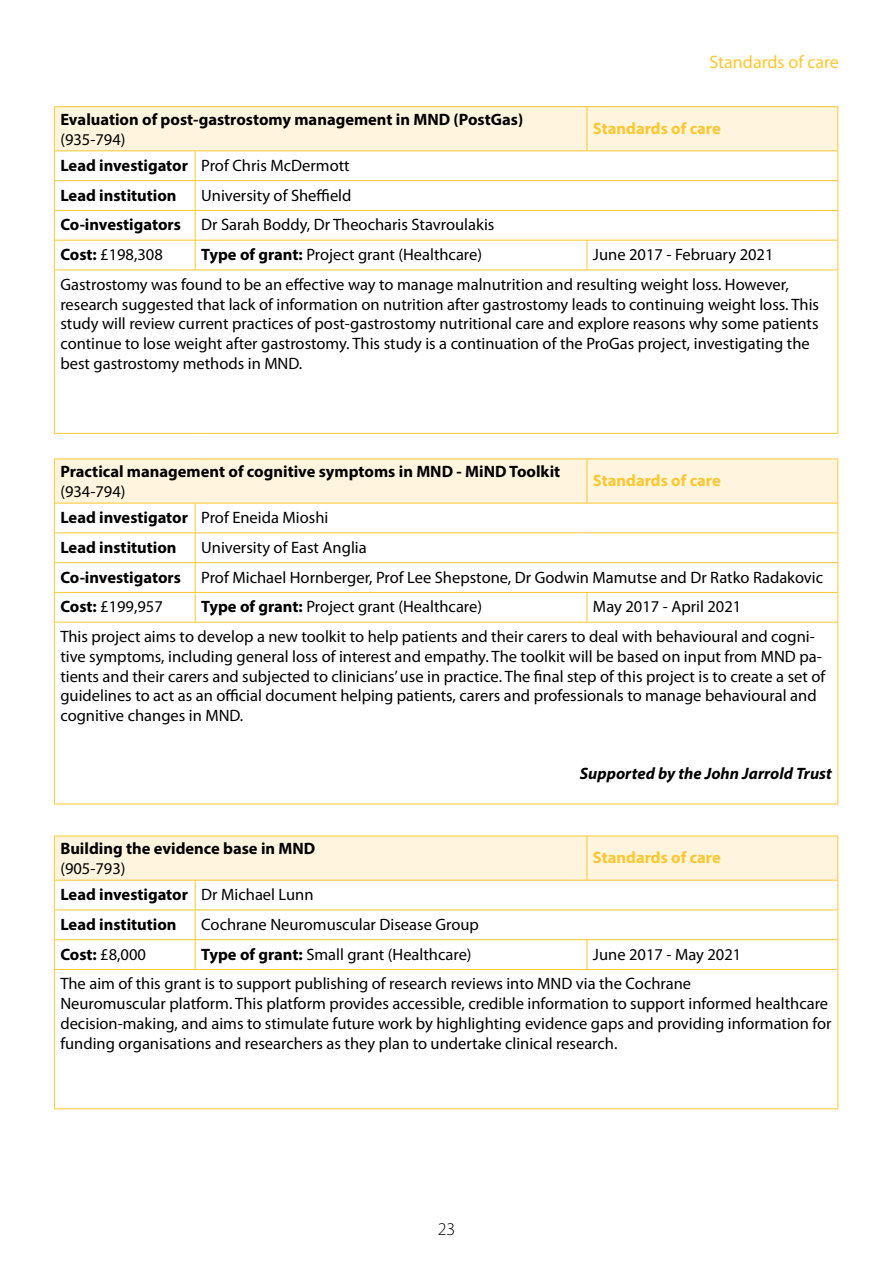
<style>
.page{position:relative;width:893px;height:1263px;background:#fff}
.page>*{position:absolute;margin:0;border:0;box-sizing:border-box;transform-origin:0 0}
.t1{font:18px "Myriad Pro";color:#ffc730}
.t2{font:300 18px "Myriad Pro";color:#000}
.t3{font:16.5px/19.8px "Myriad Pro";color:#000}
.t4{font:700 16.5px/29.7px "Myriad Pro";color:#000}
.t5{font:700 16.5px "Myriad Pro";color:#ffc730}
.t6{font:italic 700 16.5px "Myriad Pro";color:#000}
.s1{font-weight:400}
.s2{font-weight:700}
</style>
<div class="page">
<hr style="left:54px;top:106px;width:141px;height:1px;background:#ffc730">
<hr style="left:195px;top:106px;width:392px;height:1px;background:#ffc730">
<hr style="left:587px;top:106px;width:251px;height:1px;background:#ffc730">
<svg style="left:54px;top:107px;width:784px;height:163px"></svg>
<hr style="left:54px;top:270px;width:141px;height:1px;background:#ffc730">
<hr style="left:54px;top:270px;width:1px;height:163px;background:#ffc730">
<hr style="left:195px;top:270px;width:392px;height:1px;background:#ffc730">
<hr style="left:587px;top:270px;width:251px;height:1px;background:#ffc730">
<hr style="left:837px;top:270px;width:1px;height:163px;background:#ffc730">
<hr style="left:54px;top:433px;width:141px;height:1px;background:#ffc730">
<hr style="left:195px;top:433px;width:392px;height:1px;background:#ffc730">
<hr style="left:587px;top:433px;width:251px;height:1px;background:#ffc730">
<svg style="left:54px;top:459px;width:784px;height:163px"></svg>
<hr style="left:54px;top:622px;width:141px;height:1px;background:#ffc730">
<hr style="left:54px;top:622px;width:1px;height:182px;background:#ffc730">
<hr style="left:195px;top:622px;width:392px;height:1px;background:#ffc730">
<hr style="left:587px;top:622px;width:251px;height:1px;background:#ffc730">
<hr style="left:837px;top:622px;width:1px;height:182px;background:#ffc730">
<hr style="left:54px;top:804px;width:141px;height:1px;background:#ffc730">
<hr style="left:195px;top:804px;width:392px;height:1px;background:#ffc730">
<hr style="left:587px;top:804px;width:251px;height:1px;background:#ffc730">
<svg style="left:54px;top:836px;width:784px;height:133px"></svg>
<hr style="left:54px;top:969px;width:141px;height:1px;background:#ffc730">
<hr style="left:54px;top:970px;width:1px;height:138px;background:#ffc730">
<hr style="left:195px;top:969px;width:392px;height:1px;background:#ffc730">
<hr style="left:587px;top:969px;width:251px;height:1px;background:#ffc730">
<hr style="left:837px;top:970px;width:1px;height:138px;background:#ffc730">
<hr style="left:54px;top:1108px;width:141px;height:1px;background:#ffc730">
<hr style="left:195px;top:1108px;width:392px;height:1px;background:#ffc730">
<hr style="left:587px;top:1108px;width:251px;height:1px;background:#ffc730">
<p class="t4" style="left:60px;top:104px;width:464px">Evaluation of post-gastrostomy management in MND (PostGas)</p>
<p class="t3" style="left:60px;top:129px;width:67px">(935-794)</p>
<p class="t1" style="left:709px;top:50px;width:131px">Standards of care</p>
<p class="t5" style="left:593px;top:118px;width:129px">Standards of care</p>
<p class="t4" style="left:60px;top:150px;width:291px">Lead investigator <span class="s1">Prof Chris McDermott<br></span>Lead institution</p>
<p class="t3" style="left:60px;top:180px;width:436px;line-height:29.7px;text-indent:141px">University of Sheffield<br><span class="s2">Co-investigators</span> Dr Sarah Boddy, Dr Theocharis Stavroulakis<br><span class="s2">Cost:</span> £198,308</p>
<p class="t3" style="left:201px;top:244px;width:282px"><span class="s2">Type of grant:</span> Project grant (Healthcare)</p>
<p class="t3" style="left:60px;top:239px;width:730px;line-height:29.7px;text-indent:533px">June 2017 - February 2021<br>Gastrostomy was found to be an effective way to manage malnutrition and resulting weight loss. However,</p>
<p class="t3" style="left:60px;top:294px;width:760px">research suggested that lack of information on nutrition after gastrostomy leads to continuing weight loss. This study will review current practices of post-gastrostomy nutritional care and explore reasons why some patients continue to lose weight after gastrostomy. This study is a continuation of the ProGas project, investigating the best gastrostomy methods in MND.</p>
<p class="t4" style="left:60px;top:456px;width:501px">Practical management of cognitive symptoms in MND - MiND Toolkit</p>
<p class="t3" style="left:60px;top:481px;width:67px">(934-794)</p>
<p class="t5" style="left:593px;top:470px;width:129px">Standards of care</p>
<p class="t4" style="left:60px;top:502px;width:270px">Lead investigator <span class="s1">Prof Eneida Mioshi<br></span>Lead institution</p>
<p class="t3" style="left:60px;top:532px;width:764px;line-height:29.7px;text-indent:141px">University of East Anglia<br><span class="s2">Co-investigators</span> Prof Michael Hornberger, Prof Lee Shepstone, Dr Godwin Mamutse and Dr Ratko Radakovic<br><span class="s2">Cost:</span> £199,957</p>
<p class="t3" style="left:201px;top:597px;width:282px"><span class="s2">Type of grant:</span> Project grant (Healthcare)</p>
<p class="t3" style="left:60px;top:592px;width:756px;line-height:29.7px;text-indent:533px">May 2017 - April 2021<br>This project aims to develop a new toolkit to help patients and their carers to deal with behavioural and cogni-</p>
<p class="t3" style="left:60px;top:646px;width:766px">tive symptoms, including general loss of interest and empathy. The toolkit will be based on input from MND pa&shy;tients and their carers and subjected to clinicians’ use in practice. The final step of this project is to create a set of guidelines to act as an official document helping patients, carers and professionals to manage behavioural and cognitive changes in MND.</p>
<p class="t4" style="left:60px;top:833px;width:256px">Building the evidence base in MND</p>
<p class="t3" style="left:60px;top:858px;width:67px">(905-793)</p>
<p class="t4" style="left:60px;top:879px;width:255px">Lead investigator <span class="s1">Dr Michael Lunn<br></span>Lead institution</p>
<p class="t3" style="left:201px;top:914px;width:279px">Cochrane Neuromuscular Disease Group</p>
<p class="t6" style="left:580px;top:763px;width:254px">Supported by the John Jarrold Trust</p>
<p class="t5" style="left:593px;top:847px;width:129px">Standards of care</p>
<p class="t3" style="left:60px;top:944px;width:87px"><span class="s2">Cost:</span> £8,000</p>
<p class="t3" style="left:201px;top:944px;width:272px"><span class="s2">Type of grant:</span> Small grant (Healthcare)</p>
<p class="t3" style="left:60px;top:939px;width:682px;line-height:29.7px;text-indent:533px">June 2017 - May 2021<br>The aim of this grant is to support publishing of research reviews into MND via the Cochrane</p>
<p class="t3" style="left:60px;top:993px;width:773px">Neuromuscular platform. This platform provides accessible, credible information to support informed healthcare decision-making, and aims to stimulate future work by highlighting evidence gaps and providing information for funding organisations and researchers as they plan to undertake clinical research.</p>
<p class="t2" style="left:438px;top:1218px;width:19px">23</p>
</div>
